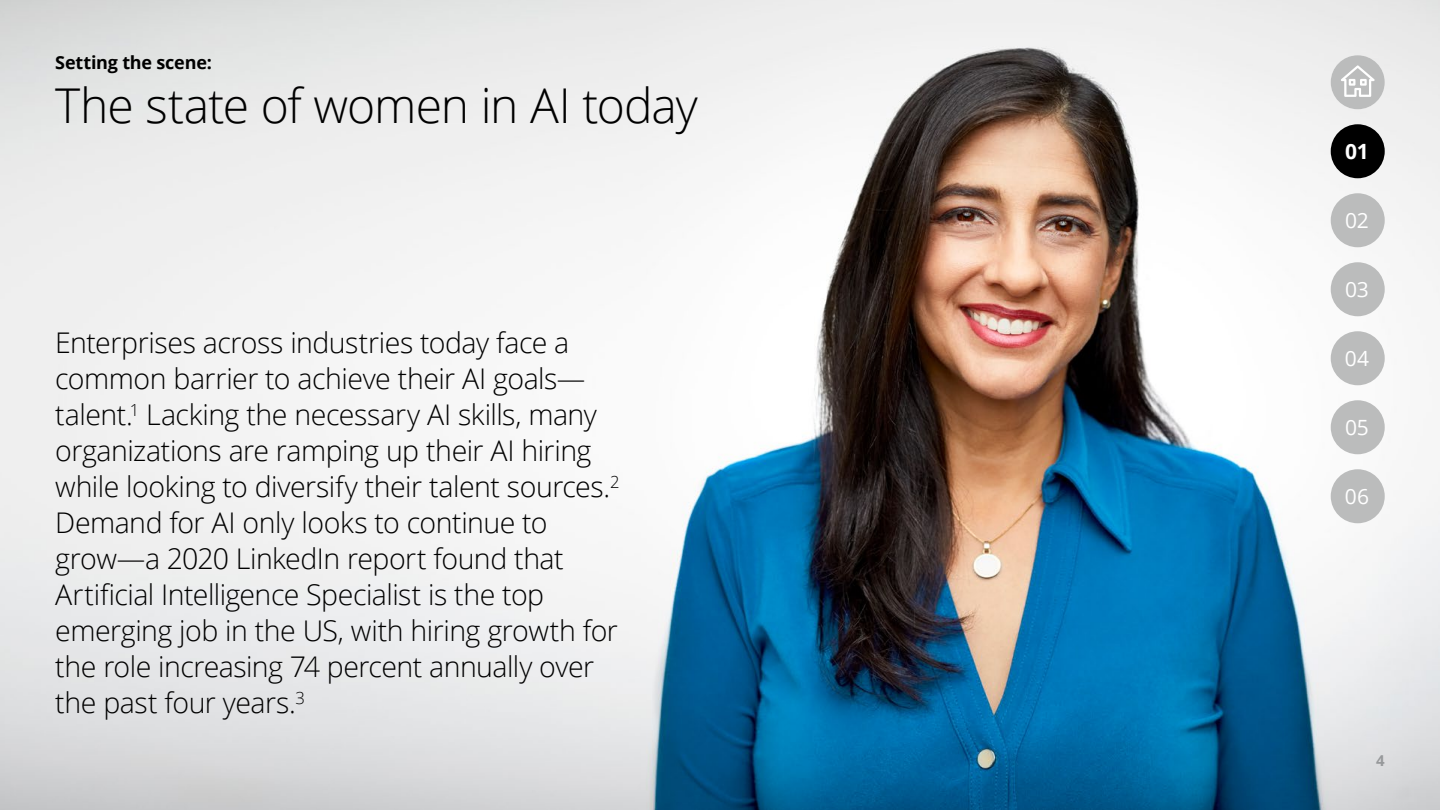
<style>
.page{position:relative;width:1440px;height:810px;background:#fff}
.page>*{position:absolute;margin:0;border:0;box-sizing:border-box;transform-origin:0 0}
.t1{font:300 48px "Open Sans";letter-spacing:-.02em;color:#000}
.t2{font:300 28.5px/36px "Open Sans";letter-spacing:-.015em;color:#000}
.t3{font:21px "Open Sans";letter-spacing:-.01em;color:#fff}
.t4{font:700 21px "Open Sans";color:#fff}
.t5{font:700 18px "Open Sans";letter-spacing:-.01em;color:#000}
.t6{font:700 15px "Open Sans";color:#97999b}
</style>
<div class="page">
<img style="left:0;top:0;width:1440px;height:810px">
<div style="left:1331px;top:400px;width:54px;height:54px;background:#bbbcbc;border-radius:50%"></div>
<div style="left:1331px;top:331px;width:54px;height:54px;background:#bbbcbc;border-radius:50%"></div>
<div style="left:1331px;top:262px;width:54px;height:54px;background:#bbbcbc;border-radius:50%"></div>
<div style="left:1331px;top:193px;width:54px;height:54px;background:#bbbcbc;border-radius:50%"></div>
<div style="left:1331px;top:124px;width:54px;height:54px;background:#000;border-radius:50%"></div>
<svg style="left:1331px;top:55px;width:54px;height:54px"></svg>
<div style="left:1331px;top:469px;width:54px;height:54px;background:#bbbcbc;border-radius:50%"></div>
<p class="t5" style="left:55px;top:50px;width:158px">Setting the scene:</p>
<h1 class="t1" style="left:55px;top:73px;width:644px">The state of women in AI today</h1>
<p class="t2" style="left:55px;top:324px;width:566px">Enterprises across industries today face a common barrier to achieve their AI goals— talent.<sup>1</sup> Lacking the necessary AI skills, many organizations are ramping up their AI hiring while looking to diversify their talent sources.<sup>2<br></sup>Demand for AI only looks to continue to grow—a 2020 LinkedIn report found that Artificial Intelligence Specialist is the top emerging job in the US, with hiring growth for the role increasing 74 percent annually over the past four years.<sup>3</sup></p>
<p class="t4" style="left:1345px;top:137px;width:25px">01</p>
<p class="t3" style="left:1345px;top:206px;width:25px">02</p>
<p class="t3" style="left:1345px;top:275px;width:25px">03</p>
<p class="t3" style="left:1345px;top:344px;width:26px">04</p>
<p class="t3" style="left:1345px;top:413px;width:25px">05</p>
<p class="t3" style="left:1345px;top:482px;width:26px">06</p>
<p class="t6" style="left:1376px;top:750px;width:10px">4</p>
</div>
